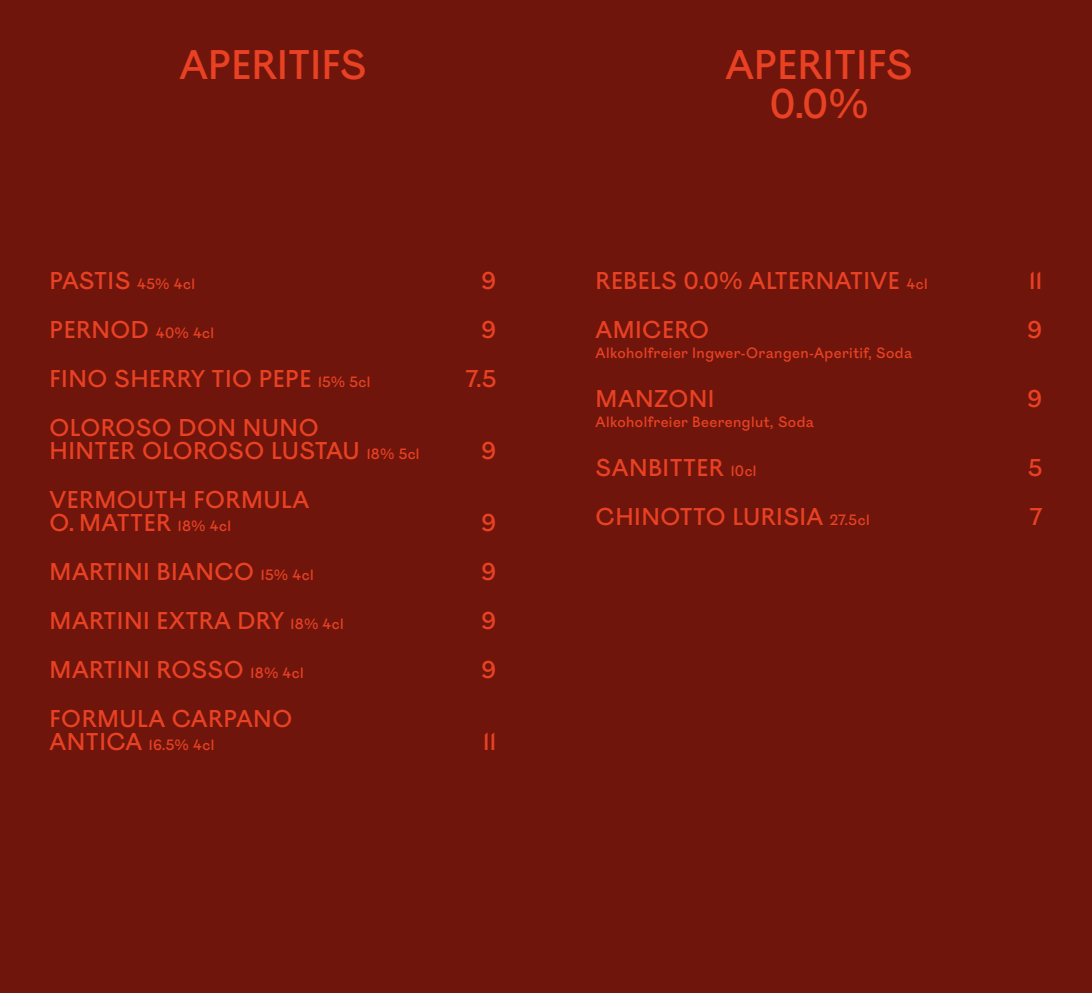
<style>
.page{position:relative;width:1092px;height:993px;background:#fff}
.page>*{position:absolute;margin:0;border:0;box-sizing:border-box;transform-origin:0 0}
.t1{font:38.68px/39.6px "Ostia Antica";color:#e84124;text-align:center}
.t2{font:22.75px/22.8px "Ostia Antica";letter-spacing:.02em;color:#e84124}
.t3{font:14px "Ostia Antica";letter-spacing:.03em;color:#e84124}
.s1{font-size:14px}
.s2{font-size:22.75px}
</style>
<div class="page">
<div style="left:0;top:0;width:1091px;height:992px;background:#70150b"></div>
<h1 class="t1" style="left:179px;top:46px;width:189px">APERITIFS</h1>
<p class="t2" style="left:50px;top:270px;width:147px">PASTIS <span class="s1">45% 4cl</span></p>
<p class="t2" style="left:481px;top:270px;width:17px">9</p>
<p class="t2" style="left:50px;top:319px;width:166px">PERNOD <span class="s1">40% 4cl</span></p>
<p class="t2" style="left:481px;top:319px;width:17px">9</p>
<p class="t2" style="left:50px;top:368px;width:322px">FINO SHERRY TIO PEPE <span class="s1">15% 5cl</span></p>
<p class="t2" style="left:466px;top:368px;width:32px">7.5</p>
<p class="t2" style="left:50px;top:417px;width:371px">OLOROSO DON NUNO<br>HINTER OLOROSO LUSTAU <span class="s1">18% 5cl</span></p>
<p class="t2" style="left:481px;top:440px;width:17px">9</p>
<p class="t2" style="left:50px;top:489px;width:261px">VERMOUTH FORMULA<br>O. MATTER <span class="s1">18% 4cl</span></p>
<p class="t2" style="left:481px;top:511px;width:17px">9</p>
<p class="t2" style="left:50px;top:560px;width:265px">MARTINI BIANCO <span class="s1">15% 4cl</span></p>
<p class="t2" style="left:481px;top:560px;width:17px">9</p>
<p class="t2" style="left:50px;top:609px;width:295px">MARTINI EXTRA DRY <span class="s1">18% 4cl</span></p>
<p class="t2" style="left:481px;top:609px;width:17px">9</p>
<p class="t2" style="left:50px;top:658px;width:256px">MARTINI ROSSO <span class="s1">18% 4cl</span></p>
<p class="t2" style="left:481px;top:658px;width:17px">9</p>
<p class="t2" style="left:50px;top:707px;width:244px">FORMULA CARPANO</p>
<p class="t3" style="left:50px;top:736px;width:166px"><span class="s2">ANTICA</span> 16.5% 4cl</p>
<p class="t2" style="left:483px;top:730px;width:15px">11</p>
<h1 class="t1" style="left:725px;top:46px;width:189px">APERITIFS<br>0.0%</h1>
<p class="t2" style="left:595px;top:270px;width:333px">REBELS 0.0% ALTERNATIVE <span class="s1">4cl</span></p>
<p class="t2" style="left:1028px;top:270px;width:15px">11</p>
<p class="t2" style="left:595px;top:319px;width:115px">AMICERO</p>
<p class="t2" style="left:1027px;top:319px;width:17px">9</p>
<p class="t3" style="left:595px;top:345px;width:318px">Alkoholfreier Ingwer-Orangen-Aperitif, Soda</p>
<p class="t2" style="left:595px;top:388px;width:120px">MANZONI</p>
<p class="t2" style="left:1027px;top:388px;width:17px">9</p>
<p class="t3" style="left:595px;top:414px;width:220px">Alkoholfreier Beerenglut, Soda</p>
<p class="t2" style="left:595px;top:456px;width:162px">SANBITTER <span class="s1">10cl</span></p>
<p class="t2" style="left:1028px;top:456px;width:16px">5</p>
<p class="t2" style="left:595px;top:505px;width:276px">CHINOTTO LURISIA <span class="s1">27.5cl</span></p>
<p class="t2" style="left:1030px;top:505px;width:14px">7</p>
</div>
